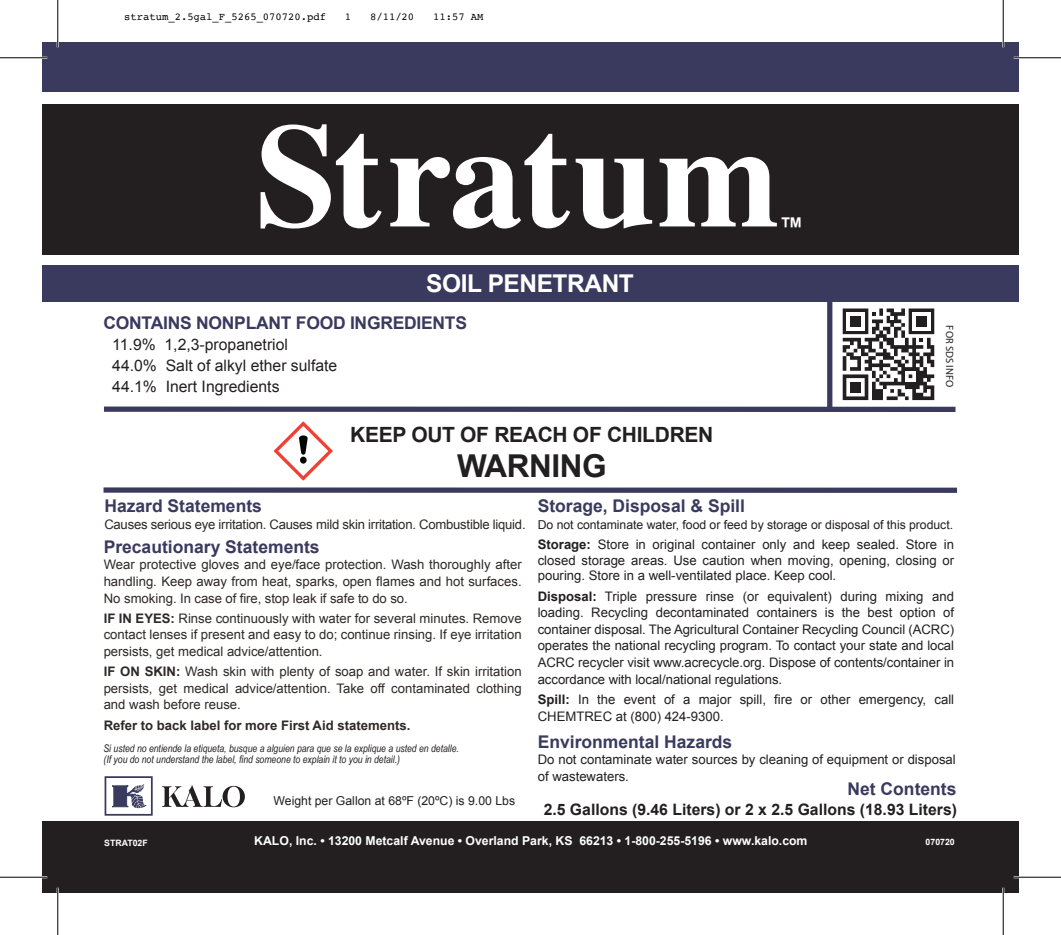
<style>
.page{position:relative;width:1061px;height:935px;background:#fff}
.page>*{position:absolute;margin:0;border:0;box-sizing:border-box;transform-origin:0 0}
.t1{font:700 147px "Times";letter-spacing:.005em;color:#fff}
.t2{font:700 31.5px "Arial";letter-spacing:-.015em;color:#231f20}
.t3{font:700 24.5px "Arial";letter-spacing:-.02em;color:#fff}
.t4{font:700 21px "Arial";letter-spacing:-.015em;color:#231f20}
.t5{font:700 17.5px "Arial";color:#3a3a5f}
.t6{font:15.75px/21px "Arial";color:#231f20}
.t7{font:700 15.75px "Arial";color:#231f20}
.t8{font:13.12px/16.6px "Arial";color:#231f20}
.t9{font:13.12px/16.6px "Arial";color:#2e2926;text-align:justify}
.t10{font:13.12px "Arial";letter-spacing:-.02em;color:#2e2926}
.t11{font:700 13.12px "Arial";color:#2e2926}
.t12{font:12.25px "Arial";letter-spacing:-.005em;color:#231f20}
.t13{font:700 12.25px "Arial";color:#fff}
.t14{font:italic 10.5px/11px "Arial Narrow";color:#231f20}
.t15{font:10.5px "Courier";color:#000}
.t16{font:10.5px "Myriad Pro";color:#231f20}
.t17{font:700 8.75px "Arial";color:#fff}
.s1{font-weight:700}
</style>
<div class="page">
<div style="left:42px;top:42px;width:976px;height:49px;background:#3a3a5f"></div>
<div style="left:42px;top:265px;width:976px;height:36px;background:#3a3a5f"></div>
<div style="left:42px;top:104px;width:976px;height:150px;background:#231f20"></div>
<div style="left:42px;top:821px;width:976px;height:71px;background:#231f20"></div>
<svg style="left:162px;top:785px;width:83px;height:22px"></svg>
<div style="left:105px;top:776px;width:48px;height:39px;border:2px solid #3a3a5f"></div>
<svg style="left:112px;top:784px;width:35px;height:25px"></svg>
<div style="left:827px;top:296px;width:5px;height:114px;background:#3a3a5f"></div>
<div style="left:103px;top:487px;width:854px;height:6px;background:#3a3a5f"></div>
<div style="left:104px;top:406px;width:851px;height:6px;background:#3a3a5f"></div>
<svg style="left:273px;top:421px;width:60px;height:60px"></svg>
<svg style="left:842px;top:308px;width:92px;height:92px"></svg>
<hr style="left:0;top:57px;width:47px;height:2px;background:#fff">
<hr style="left:1013px;top:57px;width:47px;height:2px;background:#fff">
<hr style="left:0;top:876px;width:47px;height:2px;background:#fff">
<hr style="left:1013px;top:876px;width:47px;height:2px;background:#fff">
<hr style="left:57px;top:0;width:2px;height:47px;background:#fff">
<hr style="left:57px;top:887px;width:2px;height:47px;background:#fff">
<hr style="left:1002px;top:0;width:2px;height:47px;background:#fff">
<hr style="left:1002px;top:887px;width:2px;height:47px;background:#fff">
<hr style="left:0;top:57px;width:47px;height:1px;background:#000">
<hr style="left:1013px;top:57px;width:47px;height:1px;background:#000">
<hr style="left:0;top:876px;width:47px;height:1px;background:#000">
<hr style="left:1013px;top:876px;width:47px;height:1px;background:#000">
<hr style="left:57px;top:0;width:1px;height:47px;background:#000">
<hr style="left:57px;top:887px;width:1px;height:47px;background:#000">
<hr style="left:1002px;top:0;width:1px;height:47px;background:#000">
<hr style="left:1002px;top:887px;width:1px;height:47px;background:#000">
<p class="t15" style="left:124px;top:9px;width:203px">stratum_2.5gal_F_5265_070720.pdf</p>
<p class="t15" style="left:345px;top:9px;width:8px">1</p>
<p class="t15" style="left:370px;top:9px;width:46px">8/11/20</p>
<p class="t15" style="left:433px;top:9px;width:52px">11:57 AM</p>
<h1 class="t1" style="left:255px;top:36px;width:526px">Stratum</h1>
<h3 class="t3" style="left:779px;top:210px;width:26px">™</h3>
<h3 class="t3" style="left:426px;top:267px;width:209px">SOIL PENETRANT</h3>
<h3 class="t5" style="left:103px;top:311px;width:365px">CONTAINS NONPLANT FOOD INGREDIENTS</h3>
<p class="t6" style="left:112px;top:334px;width:226px">11.9% 1,2,3-propanetriol<br>44.0% Salt of alkyl ether sulfate<br>44.1% Inert Ingredients</p>
<h3 class="t4" style="left:350px;top:420px;width:364px">KEEP OUT OF REACH OF CHILDREN</h3>
<h2 class="t2" style="left:457px;top:445px;width:151px">WARNING</h2>
<p class="t16" style="left:956px;top:325px;width:63px;rotate:90deg">FOR SDS INFO</p>
<h3 class="t5" style="left:104px;top:494px;width:159px">Hazard Statements</h3>
<p class="t10" style="left:104px;top:515px;width:423px">Causes serious eye irritation. Causes mild skin irritation. Combustible liquid.</p>
<h3 class="t5" style="left:104px;top:535px;width:217px">Precautionary Statements</h3>
<p class="t9" style="left:104px;top:556px;width:419px">Wear protective gloves and eye/face protection. Wash thoroughly after handling. Keep away from heat, sparks, open flames and hot surfaces.<br>No smoking. In case of fire, stop leak if safe to do so.</p>
<p class="t9" style="left:104px;top:610px;width:419px"><span class="s1">IF IN EYES:</span> Rinse continuously with water for several minutes. Remove contact lenses if present and easy to do; continue rinsing. If eye irritation persists, get medical advice/attention.</p>
<p class="t9" style="left:104px;top:663px;width:419px"><span class="s1">IF ON SKIN:</span> Wash skin with plenty of soap and water. If skin irritation persists, get medical advice/attention. Take off contaminated clothing and wash before reuse.</p>
<p class="t11" style="left:104px;top:716px;width:308px">Refer to back label for more First Aid statements.</p>
<p class="t14" style="left:103px;top:742px;width:357px">Si usted no entiende la etiqueta, busque a alguien para que se la explique a usted en detalle. (If you do not understand the label, find someone to explain it to you in detail.)</p>
<p class="t12" style="left:273px;top:793px;width:243px">Weight per Gallon at 68ºF (20ºC) is 9.00 Lbs</p>
<h3 class="t5" style="left:537px;top:494px;width:209px">Storage, Disposal &amp; Spill</h3>
<p class="t12" style="left:537px;top:516px;width:417px">Do not contaminate water, food or feed by storage or disposal of this product.</p>
<p class="t8" style="left:537px;top:536px;width:418px;line-height:15.8px;text-align:justify"><span class="s1">Storage:</span> Store in original container only and keep sealed. Store in closed storage areas. Use caution when moving, opening, closing or pouring. Store in a well-ventilated place. Keep cool.</p>
<p class="t8" style="left:537px;top:587px;width:418px;text-align:justify"><span class="s1">Disposal:</span> Triple pressure rinse (or equivalent) during mixing and loading. Recycling decontaminated containers is the best option of container disposal. The Agricultural Container Recycling Council (ACRC) operates the national recycling program. To contact your state and local ACRC recycler visit www.acrecycle.org. Dispose of contents/container in accordance with local/national regulations.</p>
<p class="t8" style="left:537px;top:691px;width:418px"><span class="s1">Spill:</span> In the event of a major spill, fire or other emergency, call<br>CHEMTREC at (800) 424-9300.</p>
<h3 class="t5" style="left:537px;top:730px;width:196px">Environmental Hazards</h3>
<p class="t8" style="left:537px;top:751px;width:419px">Do not contaminate water sources by cleaning of equipment or disposal of wastewaters.</p>
<h3 class="t5" style="left:847px;top:777px;width:110px">Net Contents</h3>
<p class="t7" style="left:543px;top:798px;width:415px">2.5 Gallons (9.46 Liters) or 2 x 2.5 Gallons (18.93 Liters)</p>
<p class="t17" style="left:104px;top:837px;width:45px">STRAT02F</p>
<p class="t13" style="left:254px;top:832px;width:554px">KALO, Inc. • 13200 Metcalf Avenue • Overland Park, KS 66213 • 1-800-255-5196 • www.kalo.com</p>
<p class="t17" style="left:925px;top:836px;width:31px">070720</p>
</div>
